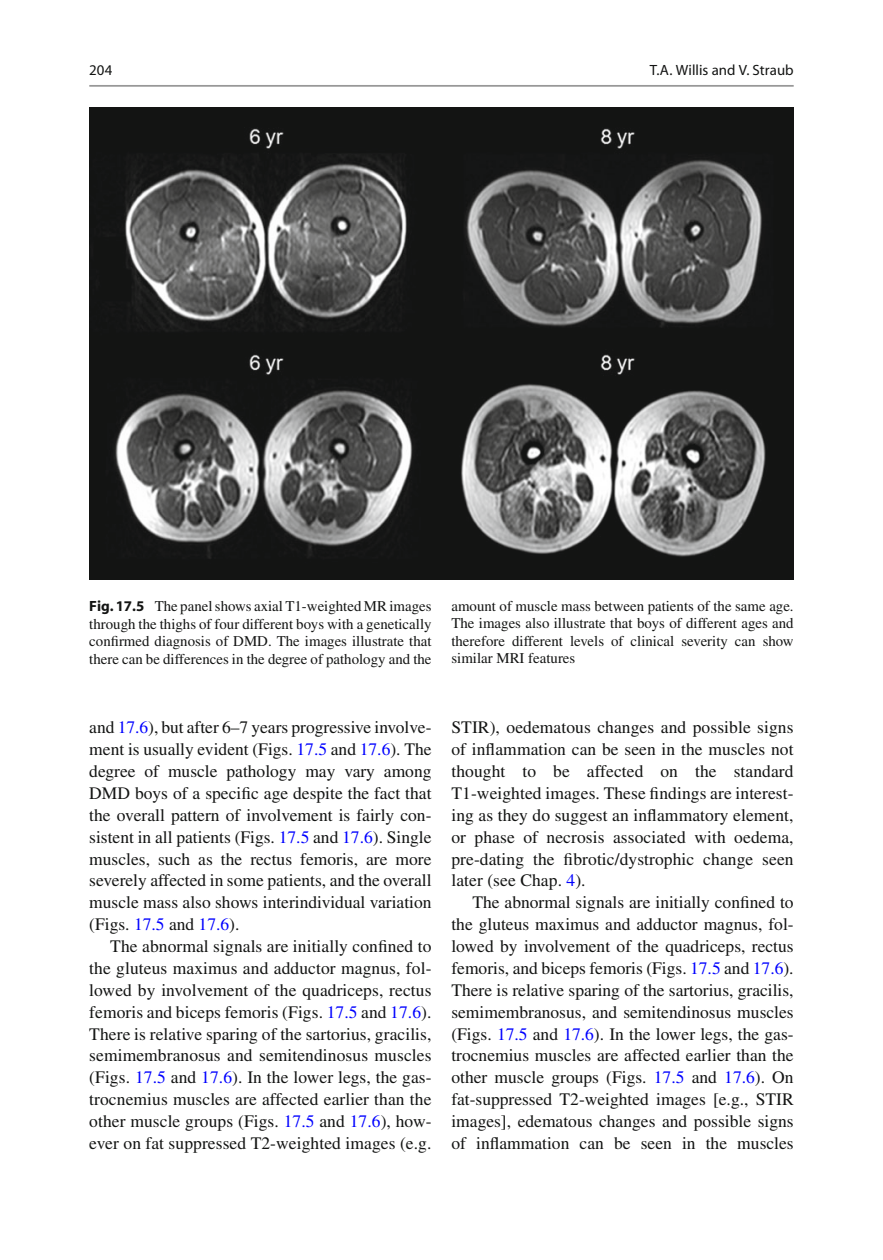
<style>
.page{position:relative;width:883px;height:1260px;background:#fff}
.page>*{position:absolute;margin:0;border:0;box-sizing:border-box;transform-origin:0 0}
.t1{font:17.5px/21.9px "Times";color:#131413;text-align:justify}
.t2{font:14.88px/17.5px "Times";color:#131413;text-align:justify}
.t3{font:14.88px "Myriad";color:#131413}
.s1{font-family:"Myriad";font-weight:700}
.s2{color:#00f}
</style>
<div class="page">
<hr style="left:89px;top:85px;width:705px;height:2px;background:#989898">
<img style="left:89px;top:107px;width:705px;height:473px">
<p class="t3" style="left:89px;top:64px;width:25px">204</p>
<p class="t3" style="left:650px;top:64px;width:146px">T.A. Willis and V. Straub</p>
<p class="t2" style="left:89px;top:599px;width:344px"><span class="s1">Fig. 17.5</span> The panel shows axial T1-weighted MR images through the thighs of four different boys with a genetically con fi rmed diagnosis of DMD. The images illustrate that there can be differences in the degree of pathology and the</p>
<p class="t2" style="left:451px;top:599px;width:344px">amount of muscle mass between patients of the same age.<br>The images also illustrate that boys of different ages and therefore different levels of clinical severity can show similar MRI features</p>
<p class="t1" style="left:89px;top:718px;width:344px">and <span class="s2">17.6</span> ), but after 6–7 years progressive involve&shy;ment is usually evident (Figs. <span class="s2">17.5</span> and <span class="s2">17.6</span> ). The degree of muscle pathology may vary among DMD boys of a speci fi c age despite the fact that the overall pattern of involvement is fairly con&shy;sistent in all patients (Figs. <span class="s2">17.5</span> and <span class="s2">17.6</span> ). Single muscles, such as the rectus femoris, are more severely affected in some patients, and the overall muscle mass also shows interindividual variation (Figs. <span class="s2">17.5</span> and <span class="s2">17.6</span> ).</p>
<p class="t1" style="left:89px;top:937px;width:344px;text-indent:21px">The abnormal signals are initially con fi ned to the gluteus maximus and adductor magnus, fol&shy;lowed by involvement of the quadriceps, rectus femoris and biceps femoris (Figs. <span class="s2">17.5</span> and <span class="s2">17.6</span> ).<br>There is relative sparing of the sartorius, gracilis, semimembranosus and semitendinosus muscles (Figs. <span class="s2">17.5</span> and <span class="s2">17.6</span> ). In the lower legs, the gas&shy;trocnemius muscles are affected earlier than the other muscle groups (Figs. <span class="s2">17.5</span> and <span class="s2">17.6</span> ), how&shy;ever on fat suppressed T2-weighted images (e.g.</p>
<p class="t1" style="left:451px;top:718px;width:344px">STIR), oedematous changes and possible signs of in fl ammation can be seen in the muscles not thought to be affected on the standard T1-weighted images. These fi ndings are interest&shy;ing as they do suggest an in fl ammatory element, or phase of necrosis associated with oedema, pre-dating the fi brotic/dystrophic change seen later (see Chap. <span class="s2">4</span>).</p>
<p class="t1" style="left:451px;top:893px;width:344px;text-indent:21px">The abnormal signals are initially con fi ned to the gluteus maximus and adductor magnus, fol&shy;lowed by involvement of the quadriceps, rectus femoris, and biceps femoris (Figs. <span class="s2">17.5</span> and <span class="s2">17.6</span> ).<br>There is relative sparing of the sartorius, gracilis, semimembranosus, and semitendinosus muscles (Figs. <span class="s2">17.5</span> and <span class="s2">17.6</span> ). In the lower legs, the gas&shy;trocnemius muscles are affected earlier than the other muscle groups (Figs. <span class="s2">17.5</span> and <span class="s2">17.6</span> ). On fat-suppressed T2-weighted images [e.g., STIR images], edematous changes and possible signs of in fl ammation can be seen in the muscles</p>
</div>
